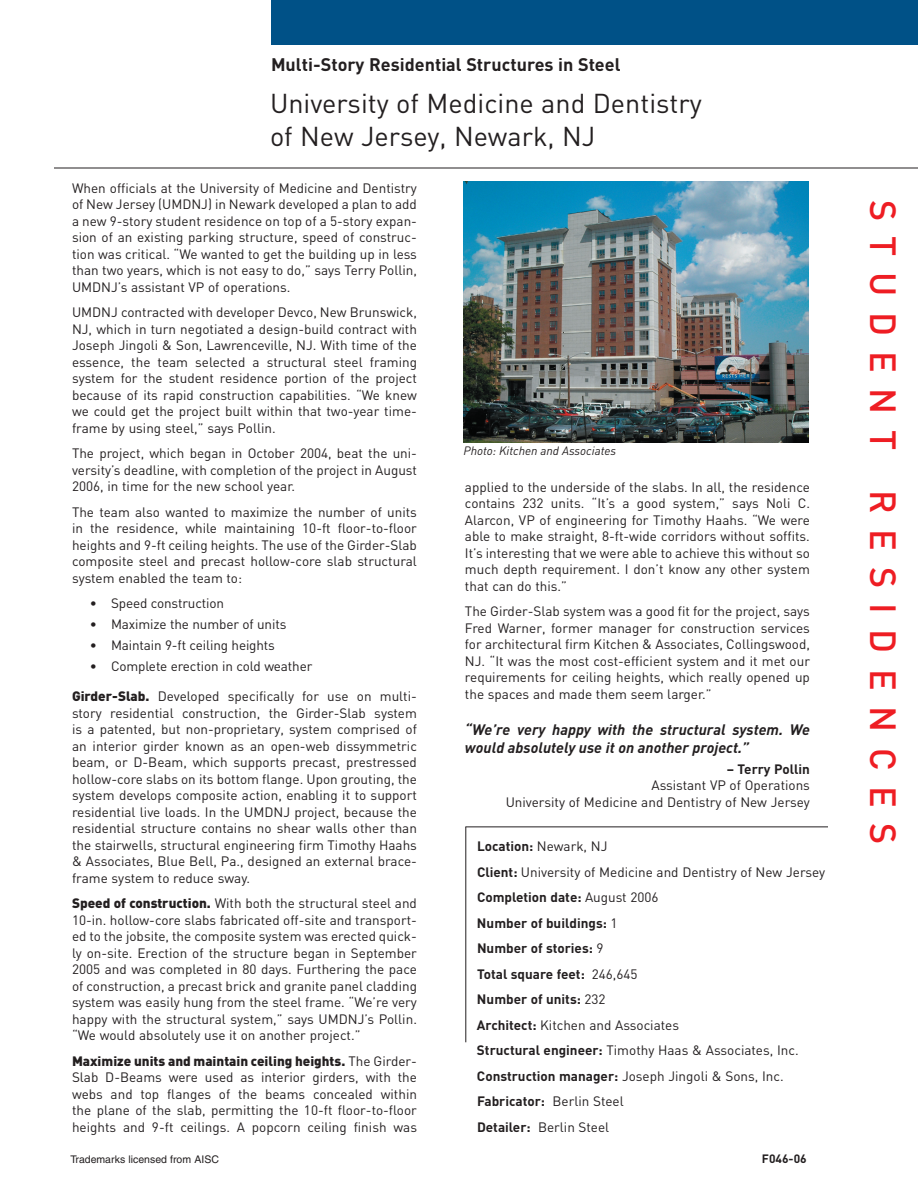
<style>
.page{position:relative;width:918px;height:1188px;background:#fff}
.page>*{position:absolute;margin:0;border:0;box-sizing:border-box;transform-origin:0 0}
.t1{font:500 36px "DIN";letter-spacing:.43em;color:#ee1d23}
.t2{font:27px/32.4px "DIN";color:#231f20}
.t3{font:700 18px "DIN";color:#231f20}
.t4{font:italic 700 15px/18px "DIN";color:#231f20}
.t5{font:13.5px/16.5px "DIN";color:#231f20;text-align:justify}
.t6{font:700 13.5px "DIN";color:#231f20}
.t7{font:italic 12px "DIN";color:#231f20}
.t8{font:700 12px "DIN";color:#231f20}
.t9{font:10.5px "Helvetica";color:#231f20}
.s1{font-weight:900}
.s2{font-weight:700}
</style>
<div class="page">
<div style="left:271px;top:0;width:647px;height:45px;background:#005187"></div>
<hr style="left:54px;top:168px;width:864px;height:1px;background:#231f20">
<img style="left:464px;top:181px;width:345px;height:261px">
<hr style="left:465px;top:827px;width:363px;height:1px;background:#231f20">
<hr style="left:465px;top:827px;width:1px;height:215px;background:#231f20">
<h3 class="t3" style="left:271px;top:53px;width:351px">Multi-Story Residential Structures in Steel</h3>
<h2 class="t2" style="left:270px;top:87px;width:433px">University of Medicine and Dentistry of New Jersey, Newark, NJ</h2>
<p class="t5" style="left:72px;top:179px;width:347px">When officials at the University of Medicine and Dentistry of New Jersey (UMDNJ) in Newark developed a plan to add a new 9-story student residence on top of a 5-story expan&shy;sion of an existing parking structure, speed of construc&shy;tion was critical. “We wanted to get the building up in less than two years, which is not easy to do,” says Terry Pollin, UMDNJ’s assistant VP of operations.</p>
<p class="t5" style="left:72px;top:304px;width:347px">UMDNJ contracted with developer Devco, New Brunswick, NJ, which in turn negotiated a design-build contract with Joseph Jingoli &amp; Son, Lawrenceville, NJ. With time of the essence, the team selected a structural steel framing system for the student residence portion of the project because of its rapid construction capabilities. “We knew we could get the project built within that two-year time&shy;frame by using steel,” says Pollin.</p>
<p class="t5" style="left:72px;top:445px;width:347px">The project, which began in October 2004, beat the uni&shy;versity’s deadline, with completion of the project in August 2006, in time for the new school year.</p>
<p class="t5" style="left:72px;top:503px;width:347px">The team also wanted to maximize the number of units in the residence, while maintaining 10-ft floor-to-floor heights and 9-ft ceiling heights. The use of the Girder-Slab composite steel and precast hollow-core slab structural system enabled the team to:</p>
<p class="t5" style="left:90px;top:595px;width:136px">• Speed construction</p>
<p class="t5" style="left:90px;top:616px;width:198px">• Maximize the number of units</p>
<p class="t5" style="left:90px;top:637px;width:187px">• Maintain 9-ft ceiling heights</p>
<p class="t5" style="left:90px;top:658px;width:224px">• Complete erection in cold weather</p>
<p class="t5" style="left:72px;top:688px;width:347px"><span class="s1">Girder-Slab.</span> Developed specifically for use on multi&shy;story residential construction, the Girder-Slab system is a patented, but non-proprietary, system comprised of an interior girder known as an open-web dissymmetric beam, or D-Beam, which supports precast, prestressed hollow-core slabs on its bottom flange. Upon grouting, the system develops composite action, enabling it to support residential live loads. In the UMDNJ project, because the residential structure contains no shear walls other than the stairwells, structural engineering firm Timothy Haahs &amp; Associates, Blue Bell, Pa., designed an external brace&shy;frame system to reduce sway.</p>
<p class="t5" style="left:72px;top:895px;width:347px"><span class="s1">Speed of construction.</span> With both the structural steel and 10-in. hollow-core slabs fabricated off-site and transport&shy;ed to the jobsite, the composite system was erected quick&shy;ly on-site. Erection of the structure began in September 2005 and was completed in 80 days. Furthering the pace of construction, a precast brick and granite panel cladding system was easily hung from the steel frame. “We’re very happy with the structural system,” says UMDNJ’s Pollin. “We would absolutely use it on another project.”</p>
<p class="t5" style="left:72px;top:1052px;width:347px"><span class="s1">Maximize units and maintain ceiling heights.</span> The Girder-Slab D-Beams were used as interior girders, with the webs and top flanges of the beams concealed within the plane of the slab, permitting the 10-ft floor-to-floor heights and 9-ft ceilings. A popcorn ceiling finish was</p>
<p class="t7" style="left:463px;top:443px;width:154px">Photo: Kitchen and Associates</p>
<p class="t5" style="left:465px;top:478px;width:347px">applied to the underside of the slabs. In all, the residence contains 232 units. “It’s a good system,” says Noli C.<br>Alarcon, VP of engineering for Timothy Haahs. “We were able to make straight, 8-ft-wide corridors without soffits.<br>It’s interesting that we were able to achieve this without so much depth requirement. I don’t know any other system that can do this.”</p>
<p class="t5" style="left:465px;top:603px;width:347px">The Girder-Slab system was a good fit for the project, says Fred Warner, former manager for construction services for architectural firm Kitchen &amp; Associates, Collingswood, NJ. “It was the most cost-efficient system and it met our requirements for ceiling heights, which really opened up the spaces and made them seem larger.”</p>
<p class="t4" style="left:465px;top:720px;width:347px">“We’re very happy with the structural system. We would absolutely use it on another project.”</p>
<p class="t6" style="left:727px;top:760px;width:85px">– Terry Pollin</p>
<p class="t5" style="left:506px;top:777px;width:306px;text-align:right">Assistant VP of Operations<br>University of Medicine and Dentistry of New Jersey</p>
<p class="t5" style="left:477px;top:833px;width:350px;line-height:25.5px;text-align:left"><span class="s2">Location:</span> Newark, NJ<br><span class="s2">Client:</span> University of Medicine and Dentistry of New Jersey<br><span class="s2">Completion date:</span> August 2006<br><span class="s2">Number of buildings:</span> 1<br><span class="s2">Number of stories:</span> 9<br><span class="s2">Total square feet:</span> 246,645<br><span class="s2">Number of units:</span> 232<br><span class="s2">Architect:</span> Kitchen and Associates<br><span class="s2">Structural engineer:</span> Timothy Haas &amp; Associates, Inc.<br><span class="s2">Construction manager:</span> Joseph Jingoli &amp; Sons, Inc.<br><span class="s2">Fabricator:</span> Berlin Steel<br><span class="s2">Detailer:</span> Berlin Steel</p>
<p class="t9" style="left:70px;top:1153px;width:150px">Trademarks licensed from AISC</p>
<p class="t8" style="left:762px;top:1151px;width:46px">F046-06</p>
<h1 class="t1" style="left:906px;top:200px;width:646px;rotate:90deg">STUDENT RESIDENCES</h1>
</div>
